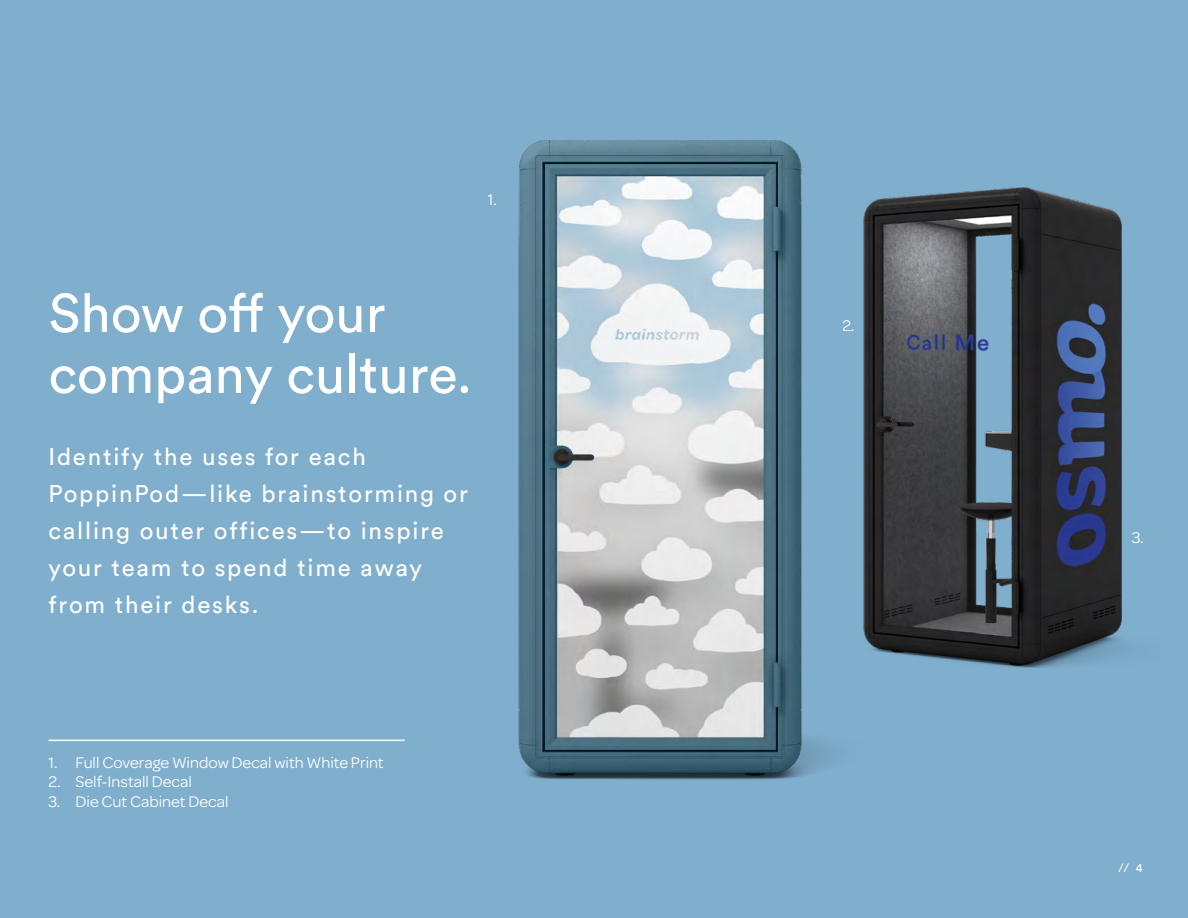
<style>
.page{position:relative;width:1188px;height:918px;background:#80aecd}
.page>*{position:absolute;margin:0;border:0;box-sizing:border-box;transform-origin:0 0}
.t1{font:54px/60.9px "Circular Pro";color:#fff}
.t2{font:24px/36.9px "Circular Pro";letter-spacing:.075em;color:#fff}
.t3{font:16.5px "Omnes";color:#fff}
.t4{font:12px "Circular Pro";color:#fff}
</style>
<div class="page">
<img style="left:882px;top:187px;width:240px;height:481px">
<img style="left:518px;top:140px;width:364px;height:640px">
<hr style="left:49px;top:740px;width:356px;height:1px;background:#fff">
<p class="t3" style="left:488px;top:189px;width:11px">1.</p>
<h1 class="t1" style="left:49px;top:280px;width:425px">Show off your company culture.</h1>
<p class="t2" style="left:49px;top:438px;width:421px">Identify the uses for each<br>PoppinPod—like brainstorming or calling outer offices—to inspire your team to spend time away from their desks.</p>
<p class="t3" style="left:49px;top:751px;width:337px">1. Full Coverage Window Decal with White Print</p>
<p class="t3" style="left:49px;top:770px;width:145px">2. Self-Install Decal</p>
<p class="t3" style="left:49px;top:790px;width:181px">3. Die Cut Cabinet Decal</p>
<p class="t3" style="left:842px;top:314px;width:14px">2.</p>
<p class="t3" style="left:1132px;top:526px;width:13px">3.</p>
<p class="t4" style="left:1119px;top:860px;width:26px">// 4</p>
</div>
